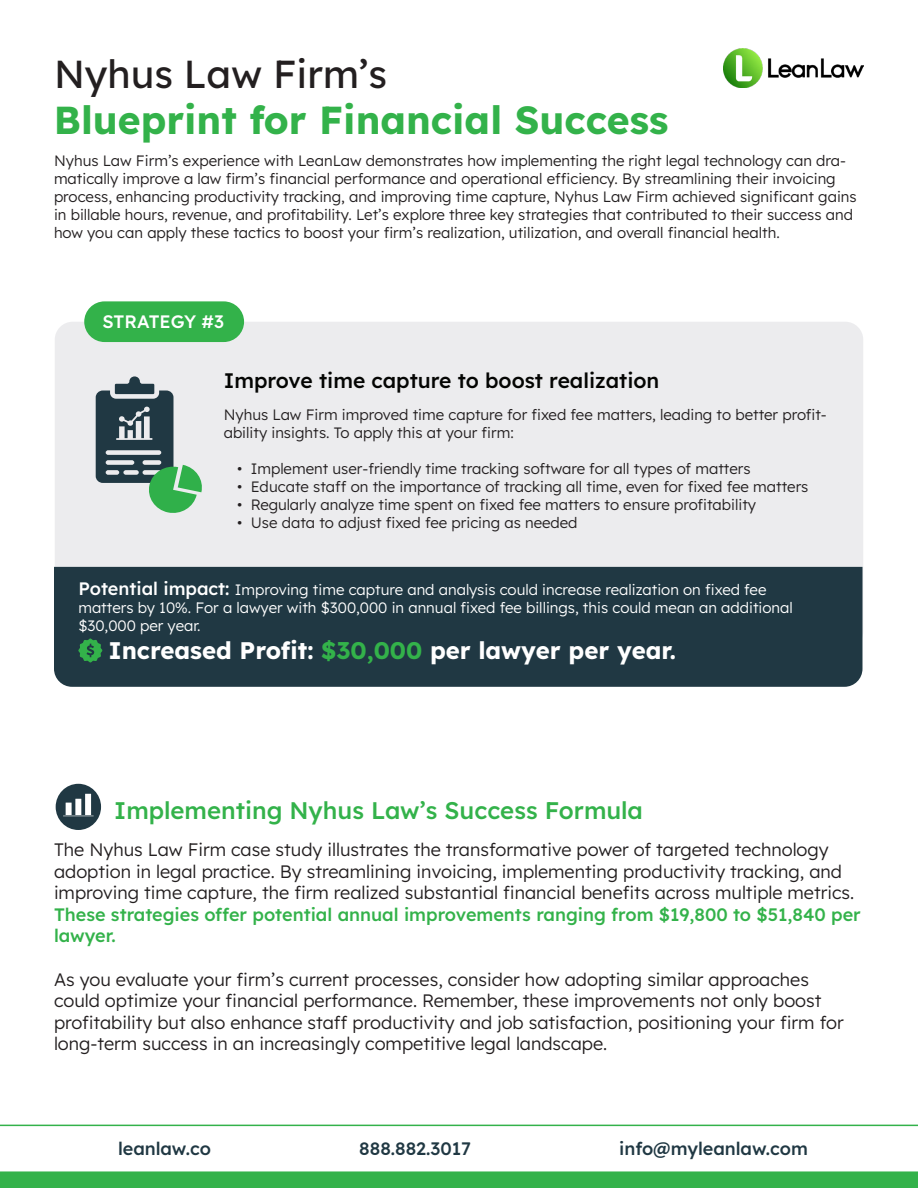
<style>
.page{position:relative;width:918px;height:1188px;background:#fff}
.page>*{position:absolute;margin:0;border:0;box-sizing:border-box;transform-origin:0 0}
.t1{font:700 39px/46.8px "Lexend";color:#33b24a}
.t2{font:700 24px "Lexend";color:#fff}
.t3{font:500 24px "Lexend";color:#33b24a}
.t4{font:500 21px "Lexend";color:#040503}
.t5{font:300 18px/21.6px "Lexend";color:#231f20}
.t6{font:500 18px "Lexend";color:#203843}
.t7{font:500 18px "Lexend";color:#fff}
.t8{font:300 15px/18px "Lexend";color:#231f20}
.t9{font:300 15px/18px "Lexend";color:#fff}
.s1{font-weight:400;color:#231f20}
.s2{font-weight:500;font-size:18px}
.s3{color:#33b24a}
.s4{font-weight:500;color:#33b24a}
</style>
<div class="page">
<div style="left:55px;top:322px;width:808px;height:327px;background:#ececee;border-radius:18px"></div>
<div style="left:54px;top:567px;width:808px;height:120px;background:#203843"></div>
<img style="left:723px;top:49px;width:140px;height:39px">
<div style="left:84px;top:301px;width:160px;height:41px;background:#33b24a;border-radius:20px"></div>
<div style="left:0;top:1171px;width:918px;height:17px;background:#33b24a"></div>
<div style="left:56px;top:784px;width:45px;height:46px;background:#203843;border-radius:50%"></div>
<svg style="left:63px;top:794px;width:31px;height:22px"></svg>
<hr style="left:0;top:1125px;width:918px;height:1px;background:#33b24a">
<svg style="left:78px;top:638px;width:26px;height:25px"></svg>
<svg style="left:96px;top:376px;width:106px;height:137px"></svg>
<p class="t1" style="left:54px;top:48px;width:616px"><span class="s1">Nyhus Law Firm’s<br></span>Blueprint for Financial Success</p>
<p class="t8" style="left:54px;top:150px;width:804px">Nyhus Law Firm’s experience with LeanLaw demonstrates how implementing the right legal technology can dra&shy;matically improve a law firm’s financial performance and operational efficiency. By streamlining their invoicing process, enhancing productivity tracking, and improving time capture, Nyhus Law Firm achieved significant gains in billable hours, revenue, and profitability. Let’s explore three key strategies that contributed to their success and how you can apply these tactics to boost your firm’s realization, utilization, and overall financial health.</p>
<p class="t7" style="left:102px;top:308px;width:123px">STRATEGY #3</p>
<p class="t4" style="left:224px;top:365px;width:437px">Improve time capture to boost realization</p>
<p class="t8" style="left:224px;top:405px;width:605px">Nyhus Law Firm improved time capture for fixed fee matters, leading to better profit&shy;ability insights. To apply this at your firm:</p>
<p class="t8" style="left:237px;top:459px;width:515px">• Implement user-friendly time tracking software for all types of matters</p>
<p class="t8" style="left:237px;top:477px;width:573px">• Educate staff on the importance of tracking all time, even for fixed fee matters</p>
<p class="t8" style="left:237px;top:495px;width:520px">• Regularly analyze time spent on fixed fee matters to ensure profitability</p>
<p class="t8" style="left:237px;top:513px;width:342px">• Use data to adjust fixed fee pricing as needed</p>
<p class="t9" style="left:78px;top:580px;width:716px"><span class="s2">Potential impact:</span> Improving time capture and analysis could increase realization on fixed fee matters by 10%. For a lawyer with $300,000 in annual fixed fee billings, this could mean an additional $30,000 per year.</p>
<p class="t2" style="left:108px;top:632px;width:569px">Increased Profit: <span class="s3">$30,000</span> per lawyer per year.</p>
<p class="t3" style="left:114px;top:792px;width:530px">Implementing Nyhus Law’s Success Formula</p>
<p class="t5" style="left:54px;top:838px;width:808px">The Nyhus Law Firm case study illustrates the transformative power of targeted technology adoption in legal practice. By streamlining invoicing, implementing productivity tracking, and improving time capture, the firm realized substantial financial benefits across multiple metrics.<br><span class="s4">These strategies offer potential annual improvements ranging from $19,800 to $51,840 per lawyer.</span></p>
<p class="t5" style="left:54px;top:967px;width:791px">As you evaluate your firm’s current processes, consider how adopting similar approaches could optimize your financial performance. Remember, these improvements not only boost profitability but also enhance staff productivity and job satisfaction, positioning your firm for long-term success in an increasingly competitive legal landscape.</p>
<p class="t6" style="left:118px;top:1135px;width:94px">leanlaw.co</p>
<p class="t6" style="left:359px;top:1135px;width:113px">888.882.3017</p>
<p class="t6" style="left:619px;top:1135px;width:190px">info@myleanlaw.com</p>
</div>
